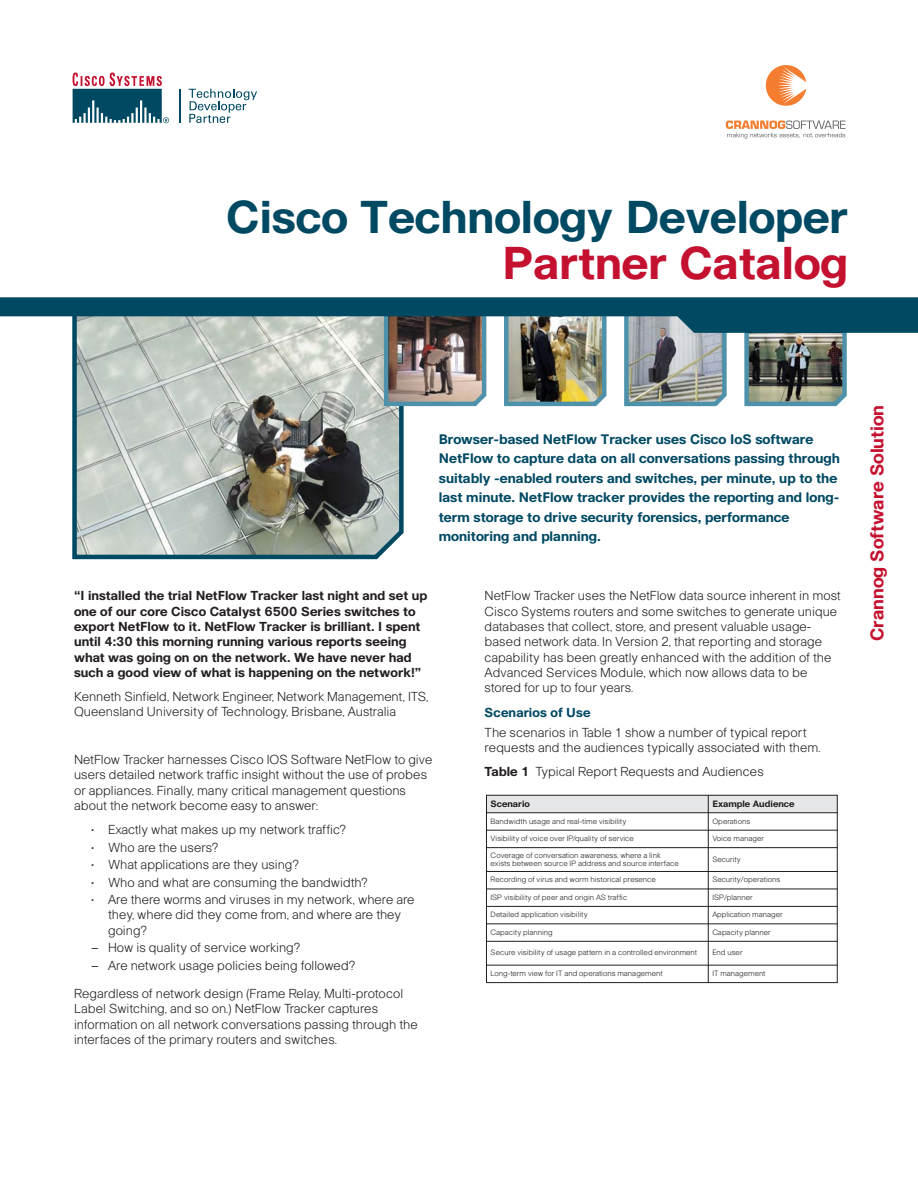
<style>
.page{position:relative;width:918px;height:1188px;background:#fff}
.page>*{position:absolute;margin:0;border:0;box-sizing:border-box;transform-origin:0 0}
.t1{font:45px "Ciscobold";color:#004963}
.t2{font:45px "Ciscobold";color:#c41130}
.t3{font:18px "Ciscobold";color:#c41130}
.t4{font:13.5px/19.5px "Ciscobold";color:#004963}
.t5{font:300 12.75px/15.5px "Cisco";color:#231f20}
.t6{font:700 12.75px/15.5px "Cisco";color:#231f20}
.t7{font:700 12.75px "Cisco";color:#004963}
.t8{font:9px "Ciscobold";color:#231f20}
.t9{font:300 7.5px/8.6px "Cisco";color:#231f20}
.t10{font:7.5px "Ciscolight";color:#231f20}
.s1{font-weight:700}
</style>
<div class="page">
<svg style="left:72px;top:406px;width:332px;height:153px;background:#99a19c"></svg>
<svg style="left:189px;top:89px;width:68px;height:34px"></svg>
<hr style="left:179px;top:89px;width:2px;height:34px;background:#004963">
<svg style="left:73px;top:73px;width:96px;height:50px"></svg>
<svg style="left:726px;top:121px;width:119px;height:18px"></svg>
<svg style="left:766px;top:65px;width:40px;height:41px"></svg>
<img style="left:0;top:297px;width:918px;height:109px">
<div style="left:486px;top:795px;width:222px;height:18px;background:#e6e7e8"></div>
<div style="left:708px;top:795px;width:130px;height:18px;background:#e6e7e8"></div>
<hr style="left:486px;top:795px;width:1px;height:188px;background:#231f20">
<hr style="left:708px;top:795px;width:1px;height:188px;background:#231f20">
<hr style="left:837px;top:795px;width:1px;height:188px;background:#231f20">
<hr style="left:486px;top:795px;width:352px;height:1px;background:#231f20">
<hr style="left:486px;top:812px;width:352px;height:1px;background:#231f20">
<hr style="left:486px;top:830px;width:352px;height:1px;background:#231f20">
<hr style="left:486px;top:847px;width:352px;height:1px;background:#231f20">
<hr style="left:486px;top:871px;width:352px;height:1px;background:#231f20">
<hr style="left:486px;top:889px;width:352px;height:1px;background:#231f20">
<hr style="left:486px;top:906px;width:352px;height:1px;background:#231f20">
<hr style="left:486px;top:924px;width:352px;height:1px;background:#231f20">
<hr style="left:486px;top:941px;width:352px;height:1px;background:#231f20">
<hr style="left:486px;top:965px;width:352px;height:1px;background:#231f20">
<hr style="left:486px;top:982px;width:352px;height:1px;background:#231f20">
<h1 class="t1" style="left:226px;top:201px;width:623px">Cisco Technology Developer</h1>
<h1 class="t2" style="left:502px;top:247px;width:348px">Partner Catalog</h1>
<p class="t4" style="left:439px;top:430px;width:403px">Browser-based NetFlow Tracker uses Cisco IoS software NetFlow to capture data on all conversations passing through suitably -enabled routers and switches, per minute, up to the last minute. NetFlow tracker provides the reporting and long&shy;term storage to drive security forensics, performance monitoring and planning.</p>
<p class="t6" style="left:74px;top:589px;width:355px">“I installed the trial NetFlow Tracker last night and set up one of our core Cisco Catalyst 6500 Series switches to export NetFlow to it. NetFlow Tracker is brilliant. I spent until 4:30 this morning running various reports seeing what was going on on the network. We have never had such a good view of what is happening on the network!”</p>
<p class="t5" style="left:74px;top:690px;width:356px">Kenneth Sinfield, Network Engineer, Network Management, ITS,<br>Queensland University of Technology, Brisbane, Australia</p>
<p class="t5" style="left:74px;top:753px;width:360px">NetFlow Tracker harnesses Cisco IOS Software NetFlow to give users detailed network traffic insight without the use of probes or appliances. Finally, many critical management questions about the network become easy to answer:</p>
<p class="t5" style="left:91px;top:823px;width:257px">• Exactly what makes up my network traffic?</p>
<p class="t5" style="left:91px;top:841px;width:129px">• Who are the users?</p>
<p class="t5" style="left:91px;top:858px;width:209px">• What applications are they using?</p>
<p class="t5" style="left:91px;top:876px;width:278px">• Who and what are consuming the bandwidth?</p>
<p class="t5" style="left:108px;top:893px;width:308px;text-indent:-17px">• Are there worms and viruses in my network, where are they, where did they come from, and where are they going?</p>
<p class="t5" style="left:91px;top:942px;width:211px">– How is quality of service working?</p>
<p class="t5" style="left:91px;top:959px;width:266px">– Are network usage policies being followed?</p>
<p class="t5" style="left:74px;top:987px;width:345px">Regardless of network design (Frame Relay, Multi-protocol Label Switching, and so on.) NetFlow Tracker captures information on all network conversations passing through the interfaces of the primary routers and switches.</p>
<p class="t5" style="left:485px;top:589px;width:358px">NetFlow Tracker uses the NetFlow data source inherent in most Cisco Systems routers and some switches to generate unique databases that collect, store, and present valuable usage&shy;based network data. In Version 2, that reporting and storage capability has been greatly enhanced with the addition of the Advanced Services Module, which now allows data to be stored for up to four years.</p>
<p class="t7" style="left:485px;top:708px;width:107px">Scenarios of Use</p>
<p class="t5" style="left:485px;top:726px;width:337px">The scenarios in Table 1 show a number of typical report requests and the audiences typically associated with them.</p>
<p class="t5" style="left:485px;top:765px;width:281px"><span class="s1">Table 1</span> Typical Report Requests and Audiences</p>
<p class="t8" style="left:491px;top:800px;width:41px">Scenario</p>
<p class="t8" style="left:712px;top:800px;width:84px">Example Audience</p>
<p class="t9" style="left:491px;top:818px;width:137px">Bandwidth usage and real-time visibility</p>
<p class="t9" style="left:712px;top:818px;width:39px">Operations</p>
<p class="t9" style="left:491px;top:835px;width:145px">Visibility of voice over IP/quality of service</p>
<p class="t9" style="left:712px;top:835px;width:53px">Voice manager</p>
<p class="t9" style="left:491px;top:851px;width:190px">Coverage of conversation awareness, where a link exists between source IP address and source interface</p>
<p class="t10" style="left:712px;top:856px;width:30px">Security</p>
<p class="t10" style="left:491px;top:877px;width:167px">Recording of virus and worm historical presence</p>
<p class="t10" style="left:712px;top:877px;width:69px">Security/operations</p>
<p class="t9" style="left:491px;top:894px;width:138px">ISP visibility of peer and origin AS traffic</p>
<p class="t10" style="left:712px;top:895px;width:42px">ISP/planner</p>
<p class="t9" style="left:491px;top:911px;width:99px">Detailed application visibility</p>
<p class="t9" style="left:712px;top:911px;width:72px">Application manager</p>
<p class="t9" style="left:491px;top:929px;width:64px">Capacity planning</p>
<p class="t9" style="left:712px;top:929px;width:60px">Capacity planner</p>
<p class="t9" style="left:491px;top:949px;width:208px">Secure visibility of usage pattern in a controlled environment</p>
<p class="t9" style="left:712px;top:949px;width:32px">End user</p>
<p class="t9" style="left:491px;top:970px;width:174px">Long-term view for IT and operations management</p>
<p class="t9" style="left:712px;top:970px;width:55px">IT management</p>
<h2 class="t3" style="left:871px;top:641px;width:238px;rotate:-90deg">Crannog Software Solution</h2>
</div>
